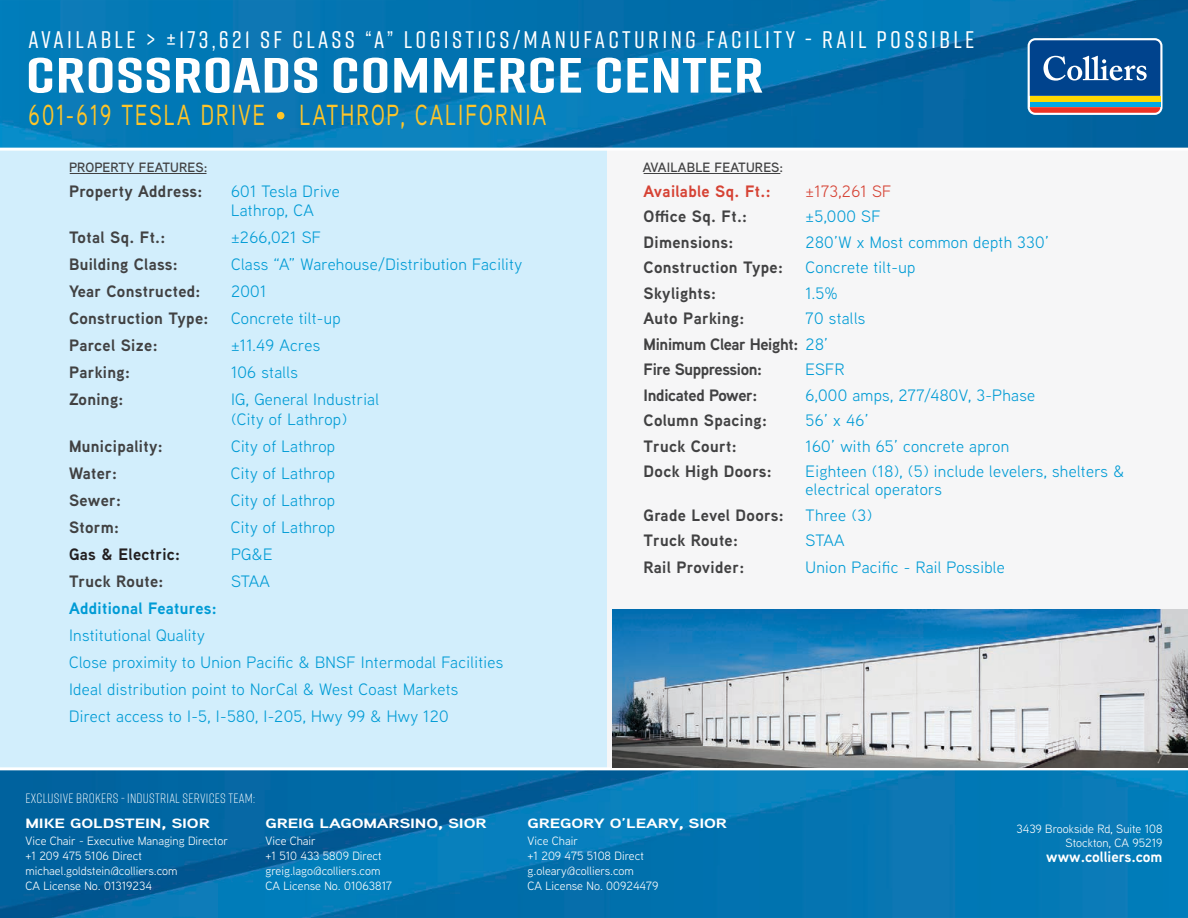
<style>
.page{position:relative;width:1188px;height:918px;background:#fff}
.page>*{position:absolute;margin:0;border:0;box-sizing:border-box;transform-origin:0 0}
.t1{font:700 49.5px "Rift";letter-spacing:.01em;color:#fff;scale:1.33 1}
.t2{font:500 28.95px "Aaux Next";letter-spacing:.1em;color:#ffc528;scale:.72 1}
.t3{font:500 24px "Rift";letter-spacing:.14em;color:#fff}
.grey_bullets{font:16.5px/18px "Aaux Next";letter-spacing:.02em;color:#009bd5}
.grey_bullets-2{font:700 16.5px "Aaux Next";letter-spacing:.02em;color:#414142}
.grey_bullets-3{font:700 16.5px "Aaux Next";letter-spacing:-.02em;color:#414142}
.grey_bullets-4{font:700 16.5px "Aaux Next";letter-spacing:.02em;color:#009bd5}
.grey_bullets-5{font:700 16.5px "Aaux Next";letter-spacing:.02em;color:#d64234}
.grey_bullets-6{font:700 16.5px "Aaux Next";letter-spacing:.02em;color:#231f20}
.grey_bullets-7{font:16.5px "Aaux Next";letter-spacing:.02em;color:#d64234}
.t4{font:700 15px "Aaux Next";color:#fff}
.t5{font:700 13.5px "Aaux Next";letter-spacing:-.01em;color:#fff;scale:1.33 1}
.t6{font:300 13.5px "Rift";letter-spacing:.02em;color:#fff}
.t7{font:600 13.5px "Aaux Next";letter-spacing:.01em;color:#414142}
.t8{font:12px "Aaux Next";color:#fff}
.s1{font-weight:400;color:#009bd5}
</style>
<div class="page">
<div style="left:607px;top:151px;width:581px;height:621px;background:#f6f6f7"></div>
<div style="left:0;top:149px;width:607px;height:621px;background:#d2eefc"></div>
<hr style="left:70px;top:173px;width:137px;height:1px;background:#414142">
<img style="left:0;top:0;width:1188px;height:148px">
<hr style="left:0;top:148px;width:1188px;height:3px;background:#fff">
<img style="left:0;top:770px;width:1188px;height:148px">
<hr style="left:0;top:767px;width:1188px;height:3px;background:#fff">
<hr style="left:644px;top:173px;width:136px;height:1px;background:#414142">
<img style="left:613px;top:610px;width:575px;height:157px">
<svg style="left:1028px;top:38px;width:134px;height:77px"></svg>
<div style="left:1030px;top:102px;width:130px;height:5px;background:#00a8e4"></div>
<div style="left:1030px;top:96px;width:130px;height:6px;background:#ffd700"></div>
<svg style="left:1030px;top:107px;width:130px;height:6px"></svg>
<svg style="left:1030px;top:40px;width:130px;height:56px;background:#1d589a"></svg>
<div style="left:277px;top:112px;width:7px;height:7px;background:#ffc528;border-radius:50%"></div>
<p class="t3" style="left:29px;top:22px;width:947px">AVAILABLE &gt; ±173,621 SF CLASS “A” LOGISTICS/MANUFACTURING FACILITY - RAIL POSSIBLE</p>
<p class="t1" style="left:26px;top:40px;width:556px">CROSSROADS COMMERCE CENTER</p>
<p class="t2" style="left:28px;top:95px;width:720px">601-619 TESLA DRIVE LATHROP, CALIFORNIA</p>
<p class="t7" style="left:69px;top:158px;width:140px">PROPERTY FEATURES:</p>
<p class="grey_bullets-2" style="left:69px;top:179px;width:135px">Property Address:</p>
<p class="grey_bullets" style="left:231px;top:181px;width:110px">601 Tesla Drive</p>
<p class="grey_bullets" style="left:231px;top:201px;width:84px">Lathrop, CA</p>
<p class="grey_bullets-2" style="left:69px;top:226px;width:98px">Total Sq. Ft.:</p>
<p class="grey_bullets" style="left:231px;top:228px;width:92px">±266,021 SF</p>
<p class="grey_bullets-2" style="left:69px;top:253px;width:110px">Building Class:</p>
<p class="grey_bullets" style="left:231px;top:255px;width:293px">Class “A” Warehouse/Distribution Facility</p>
<p class="grey_bullets-2" style="left:69px;top:280px;width:133px">Year Constructed:</p>
<p class="grey_bullets" style="left:231px;top:282px;width:37px">2001</p>
<p class="grey_bullets-2" style="left:69px;top:307px;width:141px">Construction Type:</p>
<p class="grey_bullets" style="left:231px;top:309px;width:111px">Concrete tilt-up</p>
<p class="grey_bullets-2" style="left:69px;top:334px;width:90px">Parcel Size:</p>
<p class="grey_bullets" style="left:231px;top:336px;width:91px">±11.49 Acres</p>
<p class="grey_bullets-2" style="left:69px;top:361px;width:63px">Parking:</p>
<p class="grey_bullets" style="left:231px;top:363px;width:69px">106 stalls</p>
<p class="grey_bullets-2" style="left:69px;top:388px;width:56px">Zoning:</p>
<p class="grey_bullets" style="left:231px;top:390px;width:150px">IG, General Industrial</p>
<p class="grey_bullets" style="left:231px;top:409px;width:118px">(City of Lathrop)</p>
<p class="grey_bullets-2" style="left:69px;top:434px;width:95px">Municipality:</p>
<p class="grey_bullets" style="left:231px;top:436px;width:106px">City of Lathrop</p>
<p class="grey_bullets-2" style="left:69px;top:461px;width:50px">Water:</p>
<p class="grey_bullets" style="left:231px;top:463px;width:106px">City of Lathrop</p>
<p class="grey_bullets-2" style="left:69px;top:488px;width:54px">Sewer:</p>
<p class="grey_bullets" style="left:231px;top:490px;width:106px">City of Lathrop</p>
<p class="grey_bullets-2" style="left:69px;top:515px;width:52px">Storm:</p>
<p class="grey_bullets" style="left:231px;top:517px;width:106px">City of Lathrop</p>
<p class="grey_bullets-6" style="left:69px;top:542px;width:113px">Gas &amp; Electric:</p>
<p class="grey_bullets" style="left:231px;top:544px;width:43px">PG&amp;E</p>
<p class="grey_bullets-2" style="left:69px;top:569px;width:96px">Truck Route:</p>
<p class="grey_bullets" style="left:231px;top:571px;width:41px">STAA</p>
<p class="grey_bullets-4" style="left:69px;top:596px;width:149px">Additional Features:</p>
<p class="grey_bullets" style="left:69px;top:625px;width:137px">Institutional Quality</p>
<p class="grey_bullets" style="left:69px;top:652px;width:436px">Close proximity to Union Pacific &amp; BNSF Intermodal Facilities</p>
<p class="grey_bullets" style="left:69px;top:679px;width:391px">Ideal distribution point to NorCal &amp; West Coast Markets</p>
<p class="grey_bullets" style="left:69px;top:706px;width:381px">Direct access to I-5, I-580, I-205, Hwy 99 &amp; Hwy 120</p>
<p class="t6" style="left:26px;top:789px;width:231px">EXCLUSIVE BROKERS - INDUSTRIAL SERVICES TEAM:</p>
<p class="t7" style="left:643px;top:158px;width:142px">AVAILABLE FEATURES:</p>
<p class="grey_bullets-5" style="left:644px;top:179px;width:129px">Available Sq. Ft.:</p>
<p class="grey_bullets-7" style="left:806px;top:180px;width:87px">±173,261 SF</p>
<p class="grey_bullets-2" style="left:644px;top:205px;width:105px">Office Sq. Ft.:</p>
<p class="grey_bullets" style="left:806px;top:207px;width:77px">±5,000 SF</p>
<p class="grey_bullets-2" style="left:644px;top:230px;width:91px">Dimensions:</p>
<p class="grey_bullets" style="left:806px;top:232px;width:245px">280’W x Most common depth 330’</p>
<p class="grey_bullets-2" style="left:644px;top:256px;width:141px">Construction Type:</p>
<p class="grey_bullets" style="left:806px;top:258px;width:111px">Concrete tilt-up</p>
<p class="grey_bullets-2" style="left:644px;top:281px;width:74px">Skylights:</p>
<p class="grey_bullets" style="left:806px;top:283px;width:34px">1.5%</p>
<p class="grey_bullets-2" style="left:644px;top:307px;width:102px">Auto Parking:</p>
<p class="grey_bullets" style="left:806px;top:309px;width:61px">70 stalls</p>
<p class="grey_bullets-3" style="left:644px;top:332px;width:186px">Minimum Clear Height: <span class="s1">28’</span></p>
<p class="grey_bullets-3" style="left:644px;top:358px;width:120px">Fire Suppression:</p>
<p class="grey_bullets" style="left:806px;top:360px;width:41px">ESFR</p>
<p class="grey_bullets-3" style="left:644px;top:383px;width:115px">Indicated Power:</p>
<p class="grey_bullets" style="left:806px;top:385px;width:231px">6,000 amps, 277/480V, 3-Phase</p>
<p class="grey_bullets-2" style="left:644px;top:409px;width:125px">Column Spacing:</p>
<p class="grey_bullets" style="left:806px;top:411px;width:65px">56’ x 46’</p>
<p class="grey_bullets-2" style="left:644px;top:434px;width:94px">Truck Court:</p>
<p class="grey_bullets" style="left:806px;top:436px;width:205px">160’ with 65’ concrete apron</p>
<p class="grey_bullets-2" style="left:644px;top:460px;width:130px">Dock High Doors:</p>
<p class="grey_bullets" style="left:806px;top:462px;width:320px">Eighteen (18), (5) include levelers, shelters &amp; electrical operators</p>
<p class="grey_bullets-2" style="left:644px;top:503px;width:142px">Grade Level Doors:</p>
<p class="grey_bullets" style="left:806px;top:505px;width:68px">Three (3)</p>
<p class="grey_bullets-2" style="left:644px;top:529px;width:96px">Truck Route:</p>
<p class="grey_bullets" style="left:806px;top:531px;width:41px">STAA</p>
<p class="grey_bullets-2" style="left:644px;top:556px;width:102px">Rail Provider:</p>
<p class="grey_bullets" style="left:806px;top:558px;width:201px">Union Pacific - Rail Possible</p>
<p class="t5" style="left:26px;top:814px;width:140px">MIKE GOLDSTEIN, SIOR</p>
<p class="t8" style="left:26px;top:832px;width:204px">Vice Chair - Executive Managing Director</p>
<p class="t8" style="left:26px;top:847px;width:118px">+1 209 475 5106 Direct</p>
<p class="t8" style="left:26px;top:862px;width:154px">michael.goldstein@colliers.com</p>
<p class="t8" style="left:26px;top:877px;width:128px">CA License No. 01319234</p>
<p class="t5" style="left:266px;top:814px;width:168px">GREIG LAGOMARSINO, SIOR</p>
<p class="t8" style="left:266px;top:832px;width:52px">Vice Chair</p>
<p class="t8" style="left:266px;top:847px;width:118px">+1 510 433 5809 Direct</p>
<p class="t8" style="left:266px;top:862px;width:116px">greig.lago@colliers.com</p>
<p class="t8" style="left:266px;top:877px;width:128px">CA License No. 01063817</p>
<p class="t5" style="left:528px;top:814px;width:152px">GREGORY O’LEARY, SIOR</p>
<p class="t8" style="left:528px;top:832px;width:52px">Vice Chair</p>
<p class="t8" style="left:528px;top:847px;width:118px">+1 209 475 5108 Direct</p>
<p class="t8" style="left:528px;top:862px;width:108px">g.oleary@colliers.com</p>
<p class="t8" style="left:528px;top:877px;width:132px">CA License No. 00924479</p>
<p class="t8" style="left:1017px;top:821px;width:147px">3439 Brookside Rd, Suite 108</p>
<p class="t8" style="left:1066px;top:835px;width:98px">Stockton, CA 95219</p>
<p class="t4" style="left:1046px;top:846px;width:118px">www.colliers.com</p>
</div>
